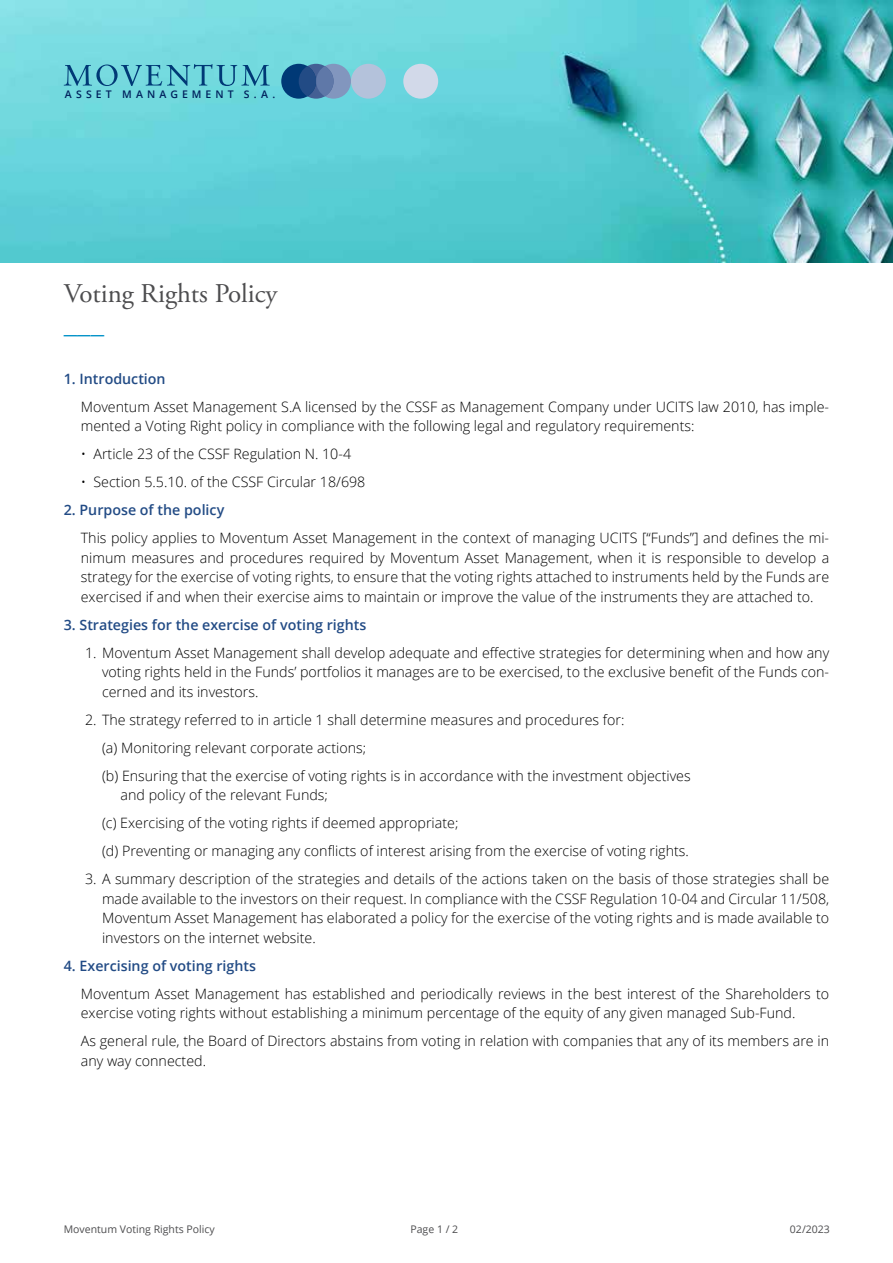
<style>
.page{position:relative;width:893px;height:1263px;background:#fff}
.page>*{position:absolute;margin:0;border:0;box-sizing:border-box;transform-origin:0 0}
.t1{font:27px "Adobe Garamond Pro";color:#4d4d4f}
.t2{font:27px "Adobe Garamond Pro";color:#0092c8}
.t3{font:300 14.25px/19.5px "Open Sans";color:#000}
.t4{font:600 14.25px "Open Sans";color:#224b85}
.t5{font:10.5px "Open Sans";color:#4d4d4f}
.t6{font:600 10.5px "Open Sans";letter-spacing:.39em;color:#00205c}
</style>
<div class="page">
<img style="left:0;top:0;width:893px;height:263px">
<svg style="left:64px;top:64px;width:206px;height:22px;background:#59b5c7"></svg>
<div style="left:316px;top:64px;width:35px;height:35px;background:#8296be;border-radius:50%"></div>
<div style="left:299px;top:64px;width:35px;height:35px;background:#445f94;border-radius:50%"></div>
<div style="left:351px;top:64px;width:35px;height:35px;background:#b4c2db;border-radius:50%"></div>
<div style="left:403px;top:64px;width:35px;height:35px;background:#d2d9e9;border-radius:50%"></div>
<div style="left:281px;top:64px;width:35px;height:35px;background:#003976;border-radius:50%"></div>
<div style="left:299px;top:66px;width:17px;height:30px;background:#224b85;border-radius:50%"></div>
<div style="left:316px;top:66px;width:18px;height:30px;background:#5f78a8;border-radius:50%"></div>
<p class="t6" style="left:65px;top:87px;width:49px">ASSET</p>
<p class="t6" style="left:122px;top:87px;width:113px">MANAGEMENT</p>
<p class="t6" style="left:244px;top:87px;width:33px">S . A .</p>
<h1 class="t1" style="left:64px;top:278px;width:215px">Voting Rights Policy</h1>
<h1 class="t2" style="left:64px;top:309px;width:42px">___</h1>
<p class="t4" style="left:64px;top:369px;width:103px">1. Introduction</p>
<p class="t3" style="left:81px;top:416px;width:615px">mented a Voting Right policy in compliance with the following legal and regulatory requirements:</p>
<p class="t3" style="left:81px;top:397px;width:750px">Moventum Asset Management A.S licensed by the CSSF as Management Company under UCITS law 2010, has imple-</p>
<p class="t3" style="left:94px;top:444px;width:259px">Article 23 of the CSSF Regulation N. 10-4</p>
<p class="t3" style="left:81px;top:444px;width:7px">•</p>
<p class="t3" style="left:94px;top:472px;width:273px">Section 5.5.10. of the CSSF Circular 18/698</p>
<p class="t3" style="left:81px;top:472px;width:7px">•</p>
<p class="t4" style="left:64px;top:500px;width:162px">2. Purpose of the policy</p>
<p class="t3" style="left:81px;top:548px;width:750px">nimum measures and procedures required by Moventum Asset Management, when it is responsible to develop a</p>
<p class="t3" style="left:81px;top:528px;width:750px">This policy applies to Moventum Asset Management in the context of managing UCITS [“Funds”] and defines the mi-</p>
<p class="t3" style="left:81px;top:567px;width:750px">strategy for the exercise of voting rights to, ensure that the voting rights attached to instruments held by the Funds are exercised if and when their exercise aims to maintain or improve the value of the instruments they are attached to.</p>
<p class="t4" style="left:64px;top:615px;width:304px">3. Strategies for the exercise of voting rights</p>
<p class="t3" style="left:85px;top:643px;width:746px">1. Moventum Asset Management shall develop adequate and effective strategies for determining when and how any</p>
<p class="t3" style="left:102px;top:682px;width:158px">cerned and its investors.</p>
<p class="t3" style="left:102px;top:662px;width:729px">voting rights held in the Funds’ portfolios it manages are to be exercised to, the exclusive benefit of the Funds con-</p>
<p class="t3" style="left:102px;top:705px;width:590px;line-height:28px;text-indent:-17px">2. The strategy referred to in article 1 shall determine measures and procedures for:<br>a( ) Monitoring relevant corporate actions;<br>b( ) Ensuring that the exercise of voting rights is in accordance with the investment objectives</p>
<p class="t3" style="left:102px;top:781px;width:588px;line-height:28px;text-indent:19px">and policy of the relevant Funds;<br>c( ) Exercising of the voting rights if deemed appropriate;<br>d( ) Preventing or managing any conflicts of interest arising from the exercise of voting rights.</p>
<p class="t3" style="left:102px;top:869px;width:729px;text-align:justify;text-indent:-17px">3. A summary description of the strategies and details of the actions taken on the basis of those strategies shall be made available to the investors on their request In. compliance with the CSSF Regulation 10-04 and Circular 11/508, Moventum Asset Management has elaborated a policy for the exercise of the voting rights and is made available to investors on the internet website.</p>
<p class="t4" style="left:64px;top:956px;width:194px">4. Exercising of voting rights</p>
<p class="t3" style="left:81px;top:984px;width:750px">Moventum Asset Management has established and periodically reviews in the best interest of the Shareholders to exercise voting rights without establishing a minimum percentage of the equity of any given managed Sub-Fund.</p>
<p class="t3" style="left:81px;top:1031px;width:750px">As general rule, the Board of Directors abstains from voting in relation with companies that any of its members are in any way connected.</p>
<p class="t5" style="left:64px;top:1222px;width:152px">Moventum Voting Rights Policy</p>
<p class="t5" style="left:410px;top:1222px;width:49px">Page 2/1</p>
<p class="t5" style="left:790px;top:1222px;width:41px">02/2023</p>
</div>
